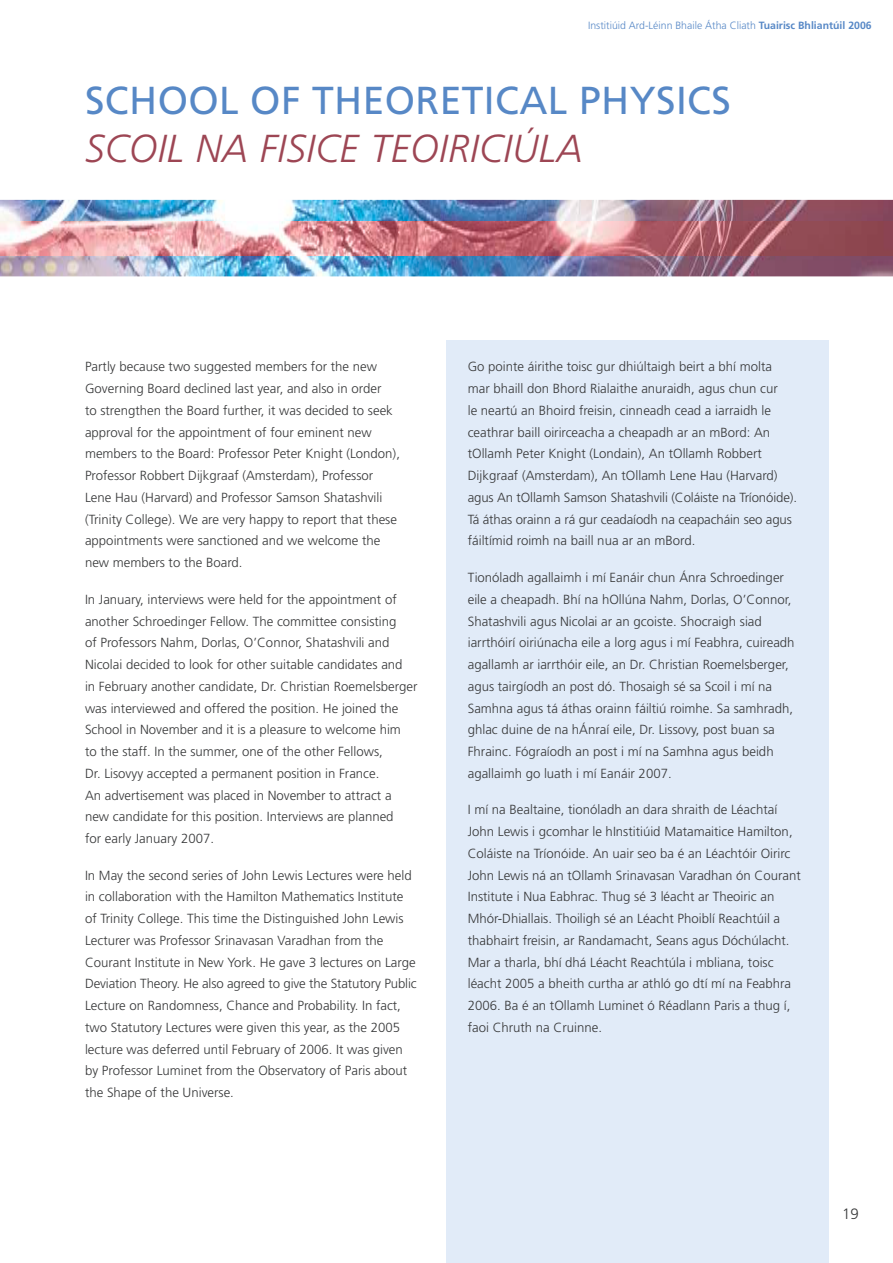
<style>
.page{position:relative;width:893px;height:1263px;background:#fff}
.page>*{position:absolute;margin:0;border:0;box-sizing:border-box;transform-origin:0 0}
.t1{font:39px "Frutiger LT Std";letter-spacing:.01em;color:#5788c6}
.t2{font:italic 300 39px "Frutiger LT Std";letter-spacing:.01em;color:#9d4654}
.t3{font:300 15px "Frutiger LT Std";color:#373839}
.t4{font:300 13.2px/21.8px "Frutiger LT Std";color:#373839}
.t5{font:300 10.5px "Frutiger LT Std";color:#5788c6}
.s1{font-weight:700}
</style>
<div class="page">
<img style="left:0;top:200px;width:893px;height:76px">
<img style="left:0;top:221px;width:893px;height:34px">
<div style="left:446px;top:340px;width:383px;height:923px;background:#e1ebf8"></div>
<p class="t5" style="left:588px;top:20px;width:285px">Institiúid Ard-Léinn Bhaile Átha Cliath <span class="s1">Tuairisc Bhliantúil 2006</span></p>
<h1 class="t1" style="left:85px;top:78px;width:647px">SCHOOL OF THEORETICAL PHYSICS</h1>
<h1 class="t2" style="left:85px;top:126px;width:499px">SCOIL NA FISICE TEOIRICIÚLA</h1>
<p class="t4" style="left:85px;top:356px;width:316px">Partly because two suggested members for the new Governing Board declined last year, and also in order<br>to strengthen the Board further, it was decided to seek approval for the appointment of four eminent new members to the Board: Professor Peter Knight (London), Professor Robbert Dijkgraaf (Amsterdam), Professor Lene Hau (Harvard) and Professor Samson Shatashvili (Trinity College). We are very happy to report that these appointments were sanctioned and we welcome the new members to the Board.</p>
<p class="t4" style="left:85px;top:588px;width:334px">In January, interviews were held for the appointment of another Schroedinger Fellow. The committee consisting<br>of Professors Nahm, Dorlas, O’Connor, Shatashvili and Nicolai decided to look for other suitable candidates and<br>in February another candidate, Dr. Christian Roemelsberger was interviewed and offered the position. He joined the School in November and it is a pleasure to welcome him<br>to the staff. In the summer, one of the other Fellows,<br>Dr. Lisovyy accepted a permanent position in France.<br>An advertisement was placed in November to attract a new candidate for this position. Interviews are planned<br>for early January 2007.</p>
<p class="t4" style="left:85px;top:864px;width:333px">In May the second series of John Lewis Lectures were held in collaboration with the Hamilton Mathematics Institute of Trinity College. This time the Distinguished John Lewis Lecturer was Professor Srinavasan Varadhan from the Courant Institute in New York. He gave 3 lectures on Large Deviation Theory. He also agreed to give the Statutory Public Lecture on Randomness, Chance and Probability. In fact, two Statutory Lectures were given this year, as the 2005 lecture was deferred until February of 2006. It was given by Professor Luminet from the Observatory of Paris about the Shape of the Universe.</p>
<p class="t4" style="left:468px;top:356px;width:331px">Go pointe áirithe toisc gur dhiúltaigh beirt a bhí molta mar bhaill don Bhord Rialaithe anuraidh, agus chun cur<br>le neartú an Bhoird freisin, cinneadh cead a iarraidh le ceathrar baill oirirceacha a cheapadh ar an mBord: An tOllamh Peter Knight (Londain), An tOllamh Robbert Dijkgraaf (Amsterdam), An tOllamh Lene Hau (Harvard) agus An tOllamh Samson Shatashvili (Coláiste na Tríonóide).<br>Tá áthas orainn a rá gur ceadaíodh na ceapacháin seo agus fáiltímid roimh na baill nua ar an mBord.</p>
<p class="t4" style="left:468px;top:567px;width:328px">Tionóladh agallaimh i mí Eanáir chun Ánra Schroedinger eile a cheapadh. Bhí na hOllúna Nahm, Dorlas, O’Connor, Shatashvili agus Nicolai ar an gcoiste. Shocraigh siad iarrthóirí oiriúnacha eile a lorg agus i mí Feabhra, cuireadh agallamh ar iarrthóir eile, an Dr. Christian Roemelsberger, agus tairgíodh an post dó. Thosaigh sé sa Scoil i mí na Samhna agus tá áthas orainn fáiltiú roimhe. Sa samhradh, ghlac duine de na hÁnraí eile, Dr. Lissovy, post buan sa Fhrainc. Fógraíodh an post i mí na Samhna agus beidh agallaimh go luath i mí Eanáir 2007.</p>
<p class="t4" style="left:468px;top:799px;width:335px">I mí na Bealtaine, tionóladh an dara shraith de Léachtaí John Lewis i gcomhar le hInstitiúid Matamaitice Hamilton, Coláiste na Tríonóide. An uair seo ba é an Léachtóir Oirirc John Lewis ná an tOllamh Srinavasan Varadhan ón Courant Institute i Nua Eabhrac. Thug sé 3 léacht ar Theoiric an Mhór-Dhiallais. Thoiligh sé an Léacht Phoiblí Reachtúil a thabhairt freisin, ar Randamacht, Seans agus Dóchúlacht.<br>Mar a tharla, bhí dhá Léacht Reachtúla i mbliana, toisc léacht 2005 a bheith curtha ar athló go dtí mí na Feabhra 2006. Ba é an tOllamh Luminet ó Réadlann Paris a thug í, faoi Chruth na Cruinne.</p>
<p class="t3" style="left:842px;top:1205px;width:18px">19</p>
</div>
